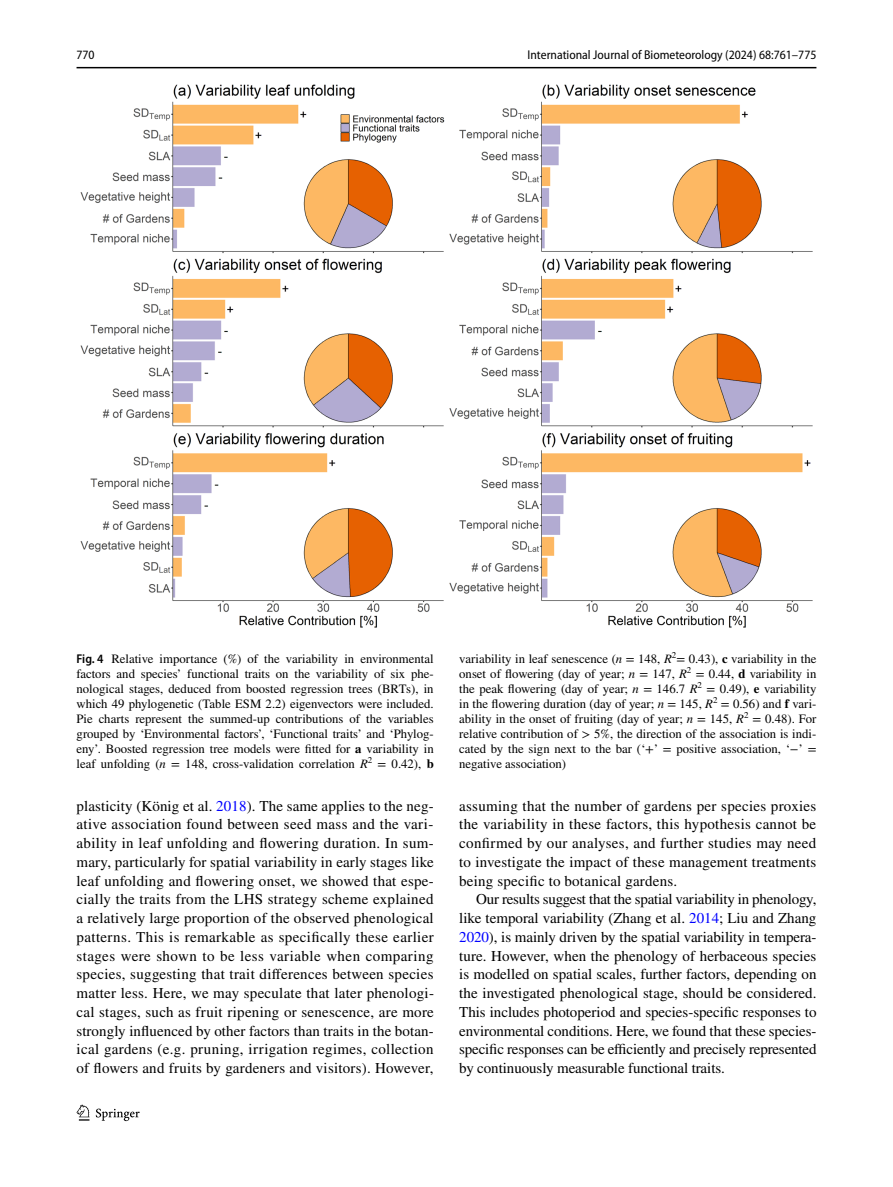
<style>
.page{position:relative;width:893px;height:1187px;background:#fff}
.page>*{position:absolute;margin:0;border:0;box-sizing:border-box;transform-origin:0 0}
.t1{font:15px/18.8px "STIX";letter-spacing:.015em;color:#000;text-align:justify}
.t2{font:12.75px/15px "STIX";color:#000;text-align:justify}
.t3{font:semi-condensed 12.75px "Myriad Pro";color:#000}
.s1{font-family:"Myriad Pro";font-weight:600;font-stretch:semi-condensed}
.s2{font-weight:700}
.s3{font-style:italic}
.s4{color:#00f}
</style>
<div class="page">
<hr style="left:77px;top:67px;width:739px;height:1px;background:#000">
<svg style="left:77px;top:1104px;width:12px;height:16px"></svg>
<svg style="left:96px;top:1108px;width:44px;height:12px"></svg>
<img style="left:80px;top:85px;width:732px;height:543px">
<p class="t3" style="left:77px;top:48px;width:20px">770</p>
<p class="t3" style="left:527px;top:48px;width:290px">International Journal of Biometeorology (2024) 68:761–775</p>
<p class="t2" style="left:77px;top:652px;width:359px"><span class="s1">Fig. 4</span> Relative importance (%) of the variability in environmental factors and species’ functional traits on the variability of six phe&shy;nological stages, deduced from boosted regression trees (BRTs), in which 49 phylogenetic (Table ESM 2.2) eigenvectors were included.<br>Pie charts represent the summed-up contributions of the variables grouped by ‘Environmental factors’, ‘Functional traits’ and ‘Phylog&shy;eny’. Boosted regression tree models were fitted for <span class="s2">a</span> variability in leaf unfolding (<span class="s3">n</span> = 148, cross-validation correlation <span class="s3">R</span><sup>2</sup> = 0.42), <span class="s2">b</span></p>
<p class="t2" style="left:459px;top:652px;width:359px">variability in leaf senescence (<span class="s3">n</span> = 148, <span class="s3">R</span><sup>2</sup>= 0.43), <span class="s2">c</span> variability in the onset of flowering (day of year; <span class="s3">n</span> = 147, <span class="s3">R</span><sup>2</sup> = 0.44, <span class="s2">d</span> variability in the peak flowering (day of year; <span class="s3">n</span> = 146.7 <span class="s3">R</span><sup>2</sup> = 0.49), <span class="s2">e</span> variability in the flowering duration (day of year; <span class="s3">n</span> = 145, <span class="s3">R</span><sup>2</sup> = 0.56) and <span class="s2">f</span> vari&shy;ability in the onset of fruiting (day of year; <span class="s3">n</span> = 145, <span class="s3">R</span><sup>2</sup> = 0.48). For relative contribution of &gt; 5%, the direction of the association is indi&shy;cated by the sign next to the bar (‘+’ = positive association, ‘−’ = negative association)</p>
<p class="t1" style="left:77px;top:797px;width:359px">plasticity (König et al. <span class="s4">2018</span>). The same applies to the neg&shy;ative association found between seed mass and the vari&shy;ability in leaf unfolding and flowering duration. In sum&shy;mary, particularly for spatial variability in early stages like leaf unfolding and flowering onset, we showed that espe&shy;cially the traits from the LHS strategy scheme explained a relatively large proportion of the observed phenological patterns. This is remarkable as specifically these earlier stages were shown to be less variable when comparing species, suggesting that trait differences between species matter less. Here, we may speculate that later phenologi&shy;cal stages, such as fruit ripening or senescence, are more strongly influenced by other factors than traits in the botan&shy;ical gardens (e.g. pruning, irrigation regimes, collection of flowers and fruits by gardeners and visitors). However,</p>
<p class="t1" style="left:459px;top:797px;width:359px">assuming that the number of gardens per species proxies the variability in these factors, this hypothesis cannot be confirmed by our analyses, and further studies may need to investigate the impact of these management treatments being specific to botanical gardens.</p>
<p class="t1" style="left:459px;top:890px;width:359px;text-indent:17px">Our results suggest that the spatial variability in phenology, like temporal variability (Zhang et al. <span class="s4">2014</span>; Liu and Zhang <span class="s4">2020</span>), is mainly driven by the spatial variability in tempera&shy;ture. However, when the phenology of herbaceous species is modelled on spatial scales, further factors, depending on the investigated phenological stage, should be considered.<br>This includes photoperiod and species-specific responses to environmental conditions. Here, we found that these species&shy;specific responses can be efficiently and precisely represented by continuously measurable functional traits.</p>
</div>
